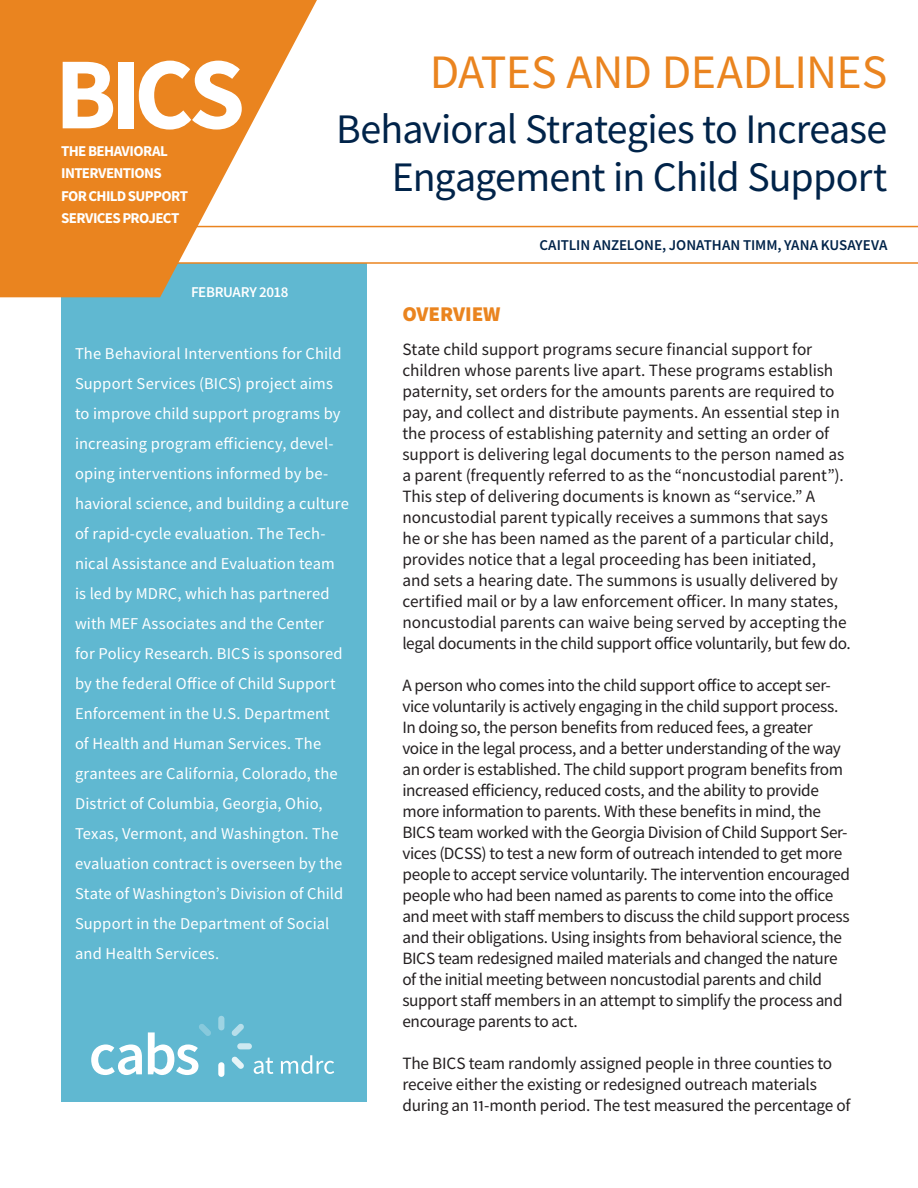
<style>
.page{position:relative;width:918px;height:1188px;background:#fff}
.page>*{position:absolute;margin:0;border:0;box-sizing:border-box;transform-origin:0 0}
.BICS{font:700 102px "Source Sans Pro";color:#fff}
.Newsletter_Title{font:48px "Source Sans Pro";letter-spacing:-.015em;color:#ea841f}
.Newsletter_Subtitle{font:42px/48px "Source Sans Pro";letter-spacing:-.02em;color:#002349;text-align:right}
.Subhead_A{font:900 21px "Source Sans Pro";letter-spacing:-.005em;color:#ea841f}
.Body_Text{font:17.25px/21px "Source Sans Pro";letter-spacing:-.015em;color:#231f20}
.Introductory_Paragra{font:16.5px/30px "Source Sans Pro";letter-spacing:.01em;color:#fff}
.BICS_Project_Header{font:700 15px/22.5px "Source Sans Pro";letter-spacing:-.04em;color:#fff}
.Authors{font:600 15px "Source Sans Pro";letter-spacing:-.005em;color:#002349}
.Date{font:600 15px "Source Sans Pro";letter-spacing:-.025em;color:#fff}
</style>
<div class="page">
<div style="left:61px;top:263px;width:306px;height:839px;background:#60b8d1"></div>
<svg style="left:0;top:0;width:317px;height:297px;fill:#ea841f"></svg>
<hr style="left:0;top:226px;width:918px;height:1px;background:#ea841f">
<hr style="left:0;top:262px;width:918px;height:2px;background:#ea841f">
<svg style="left:254px;top:1058px;width:19px;height:16px"></svg>
<svg style="left:281px;top:1055px;width:53px;height:19px"></svg>
<div style="left:237px;top:1043px;width:15px;height:6px;background:#cee9f1;border-radius:3px"></div>
<div style="left:218px;top:1016px;width:6px;height:14px;background:#9ed4e3;border-radius:3px"></div>
<div style="left:218px;top:1062px;width:6px;height:15px;background:#fff;border-radius:3px"></div>
<svg style="left:232px;top:1024px;width:12px;height:12px"></svg>
<svg style="left:232px;top:1057px;width:12px;height:12px"></svg>
<svg style="left:91px;top:1045px;width:51px;height:30px"></svg>
<svg style="left:148px;top:1024px;width:63px;height:51px"></svg>
<p class="BICS" style="left:55px;top:25px;width:192px">BICS</p>
<p class="Newsletter_Title" style="left:430px;top:41px;width:459px">DATES AND DEADLINES</p>
<p class="Newsletter_Subtitle" style="left:336px;top:104px;width:553px">Behavioral Strategies to Increase<br>Engagement in Child Support</p>
<p class="BICS_Project_Header" style="left:61px;top:139px;width:128px">THE BEHAVIORAL<br>INTERVENTIONS<br>FOR CHILD SUPPORT<br>SERVICES PROJECT</p>
<p class="Date" style="left:191px;top:282px;width:99px">FEBRUARY 2018</p>
<p class="Introductory_Paragra" style="left:75px;top:338px;width:275px">The Behavioral Interventions for Child Support Services (BICS) project aims to improve child support programs by increasing program efficiency, devel&shy;oping interventions informed by be&shy;havioral science, and building a culture of rapid-cycle evaluation. The Tech&shy;nical Assistance and Evaluation team is led by MDRC, which has partnered with MEF Associates and the Center<br>for Policy Research. BICS is sponsored by the federal Office of Child Support Enforcement in the U.S. Department<br>of Health and Human Services. The grantees are California, Colorado, the District of Columbia, Georgia, Ohio, Texas, Vermont, and Washington. The evaluation contract is overseen by the State of Washington’s Division of Child Support in the Department of Social and Health Services.</p>
<p class="Authors" style="left:539px;top:236px;width:350px">CAITLIN ANZELONE, JONATHAN TIMM, YANA KUSAYEVA</p>
<p class="Subhead_A" style="left:402px;top:299px;width:100px">OVERVIEW</p>
<p class="Body_Text" style="left:402px;top:339px;width:450px">State child support programs secure financial support for children whose parents live apart. These programs establish paternity, set orders for the amounts parents are required to pay, and collect and distribute payments. An essential step in the process of establishing paternity and setting an order of support is delivering legal documents to the person named as a parent (frequently referred to as the “noncustodial parent”).<br>This step of delivering documents is known as “service.” A noncustodial parent typically receives a summons that says<br>he or she has been named as the parent of a particular child, provides notice that a legal proceeding has been initiated,<br>and sets a hearing date. The summons is usually delivered by certified mail or by a law enforcement officer. In many states, noncustodial parents can waive being served by accepting the legal documents in the child support office voluntarily, but few do.</p>
<p class="Body_Text" style="left:402px;top:675px;width:449px">A person who comes into the child support office to accept ser&shy;vice voluntarily is actively engaging in the child support process.<br>In doing so, the person benefits from reduced fees, a greater voice in the legal process, and a better understanding of the way an order is established. The child support program benefits from increased efficiency, reduced costs, and the ability to provide more information to parents. With these benefits in mind, the BICS team worked with the Georgia Division of Child Support Ser&shy;vices (DCSS) to test a new form of outreach intended to get more people to accept service voluntarily. The intervention encouraged people who had been named as parents to come into the office and meet with staff members to discuss the child support process and their obligations. Using insights from behavioral science, the BICS team redesigned mailed materials and changed the nature of the initial meeting between noncustodial parents and child support staff members in an attempt to simplify the process and encourage parents to act.</p>
<p class="Body_Text" style="left:402px;top:1053px;width:450px">The BICS team randomly assigned people in three counties to receive either the existing or redesigned outreach materials during an 11-month period. The test measured the percentage of</p>
</div>
